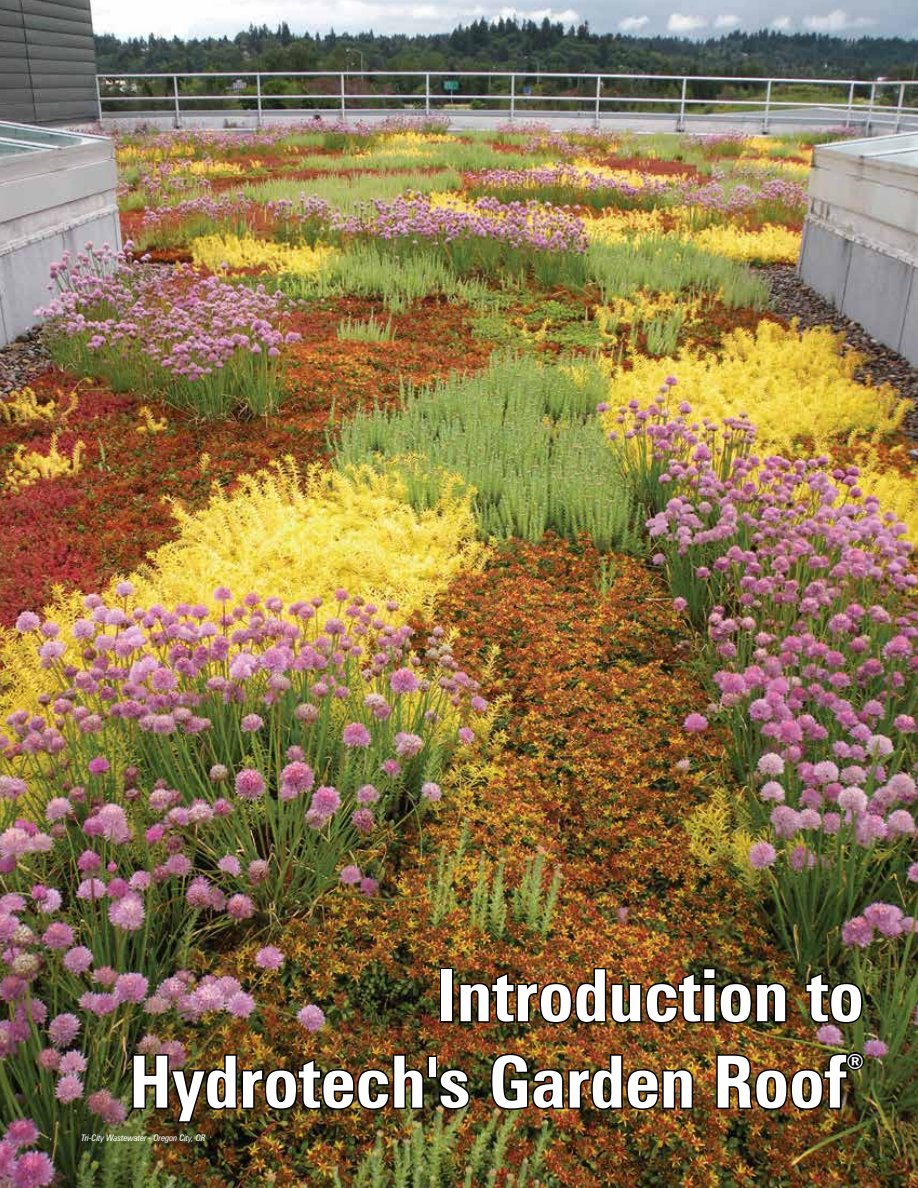
<style>
.page{position:relative;width:918px;height:1188px;background:#fff}
.page>*{position:absolute;margin:0;border:0;box-sizing:border-box;transform-origin:0 0}
.t1{font:700 condensed 72px/86.4px "Zurich BT";color:#fff;text-align:right}
.t2{font:700 condensed 21px "Zurich BT";color:#fff}
.t3{font:italic condensed 9px "Zurich BT";letter-spacing:-.01em;color:#fff}
</style>
<div class="page">
<img style="left:1px;top:0;width:917px;height:1188px">
<div style="left:440px;top:968px;width:14px;height:55px;border:3px solid #000"></div>
<img style="left:457px;top:966px;width:331px;height:60px">
<img style="left:804px;top:970px;width:60px;height:55px">
<img style="left:131px;top:1053px;width:294px;height:72px">
<div style="left:427px;top:1056px;width:10px;height:22px;border:3px solid #000"></div>
<svg style="left:437px;top:1067px;width:34px;height:44px"></svg>
<img style="left:489px;top:1052px;width:206px;height:60px">
<img style="left:715px;top:1050px;width:152px;height:61px">
<p class="t1" style="left:129px;top:952px;width:736px">Introduction to<br>Hydrotech's Garden Roof</p>
<p class="t2" style="left:847px;top:1048px;width:19px">®</p>
<p class="t3" style="left:81px;top:1132px;width:126px">Tri-City Wastewater - Oregon City, OR</p>
</div>
